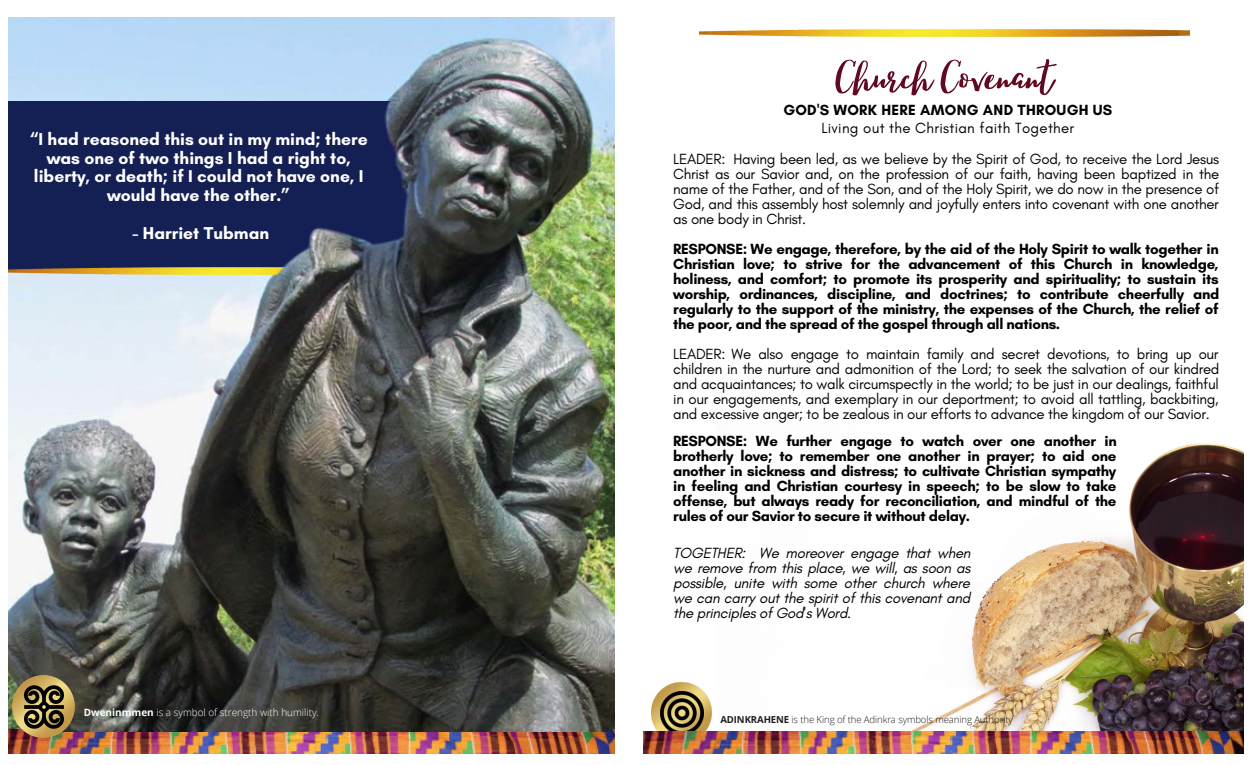
<style>
.page{position:relative;width:1260px;height:765px;background:#fff}
.page>*{position:absolute;margin:0;border:0;box-sizing:border-box;transform-origin:0 0}
.t1{font:52.75px "Lucky Dip Caitlin";color:#610920}
.t2{font:700 17.5px/18.8px "Glacial Indifference";color:#fff;text-align:center}
.t3{font:700 15px/15px "Glacial Indifference";letter-spacing:-.02em;color:#000;text-align:justify}
.t4{font:15px/15px "Glacial Indifference";letter-spacing:-.02em;color:#000;text-align:justify}
.t5{font:italic 15px/15px "Glacial Indifference";letter-spacing:-.02em;color:#000;text-align:justify}
.t6{font:15px "Glacial Indifference";letter-spacing:.02em;color:#000}
.t7{font:700 15px "Glacial Indifference";letter-spacing:.02em;color:#000}
.t8{font:300 10px "Open Sans";color:#fff}
.t9{font:300 9.62px "Open Sans";letter-spacing:-.01em;color:#221e20}
.s1{font-weight:700}
</style>
<div class="page">
<img style="left:652px;top:683px;width:60px;height:48px">
<img style="left:660px;top:691px;width:43px;height:40px">
<img style="left:911px;top:443px;width:332px;height:288px">
<img style="left:644px;top:731px;width:600px;height:23px">
<img style="left:8px;top:17px;width:606px;height:737px">
<img style="left:8px;top:17px;width:600px;height:715px">
<img style="left:13px;top:676px;width:61px;height:62px">
<img style="left:23px;top:676px;width:45px;height:65px">
<img style="left:699px;top:30px;width:490px;height:6px">
<p class="t2" style="left:30px;top:129px;width:340px">“I had reasoned this out in my mind; there was one of two things I had a right to, liberty, or death; if I could not have one, I would have the other.”</p>
<p class="t2" style="left:133px;top:223px;width:138px">- Harriet Tubman</p>
<p class="t8" style="left:84px;top:705px;width:237px"><span class="s1">Dweninmmen</span> is a symbol of strength with humility.</p>
<h1 class="t1" style="left:835px;top:49px;width:219px">ChurchCovenant</h1>
<p class="t7" style="left:783px;top:101px;width:331px">GOD'S WORK HERE AMONG AND THROUGH US</p>
<p class="t6" style="left:821px;top:119px;width:254px">Living out the Christian faith Together</p>
<p class="t4" style="left:673px;top:151px;width:548px">LEADER: Having been led, as we believe by the Spirit of God, to receive the Lord Jesus Christ as our Savior and, on the profession of our faith, having been baptized in the name of the Father, and of the Son, and of the Holy Spirit, we do now in the presence of God, and this assembly host solemnly and joyfully enters into covenant with one another as one body in Christ.</p>
<p class="t3" style="left:673px;top:241px;width:548px">RESPONSE: We engage, therefore, by the aid of the Holy Spirit to walk together in Christian love; to strive for the advancement of this Church in knowledge, holiness, and comfort; to promote its prosperity and spirituality; to sustain its worship, ordinances, discipline, and doctrines; to contribute cheerfully and regularly to the support of the ministry, the expenses of the Church, the relief of the poor, and the spread of the gospel through all nations.</p>
<p class="t4" style="left:673px;top:346px;width:548px">LEADER: We also engage to maintain family and secret devotions, to bring up our children in the nurture and admonition of the Lord; to seek the salvation of our kindred and acquaintances; to walk circumspectly in the world; to be just in our dealings, faithful in our engagements, and exemplary in our deportment; to avoid all tattling, backbiting, and excessive anger; to be zealous in our efforts to advance the kingdom of our Savior.</p>
<p class="t3" style="left:673px;top:434px;width:445px">RESPONSE: We further engage to watch over one another in brotherly love; to remember one another in prayer; to aid one another in sickness and distress; to cultivate Christian sympathy in feeling and Christian courtesy in speech; to be slow to take offense, but always ready for reconciliation, and mindful of the rules of our Savior to secure it without delay.</p>
<p class="t5" style="left:673px;top:545px;width:299px">TOGETHER: We moreover engage that when we remove from this place, we will, as soon as possible, unite with some other church where we can carry out the spirit of this covenant and the principles of God's Word.</p>
<p class="t9" style="left:720px;top:713px;width:294px"><span class="s1">ADINKRAHENE</span> is the King of the Adinkra symbols meaning Authority</p>
</div>
